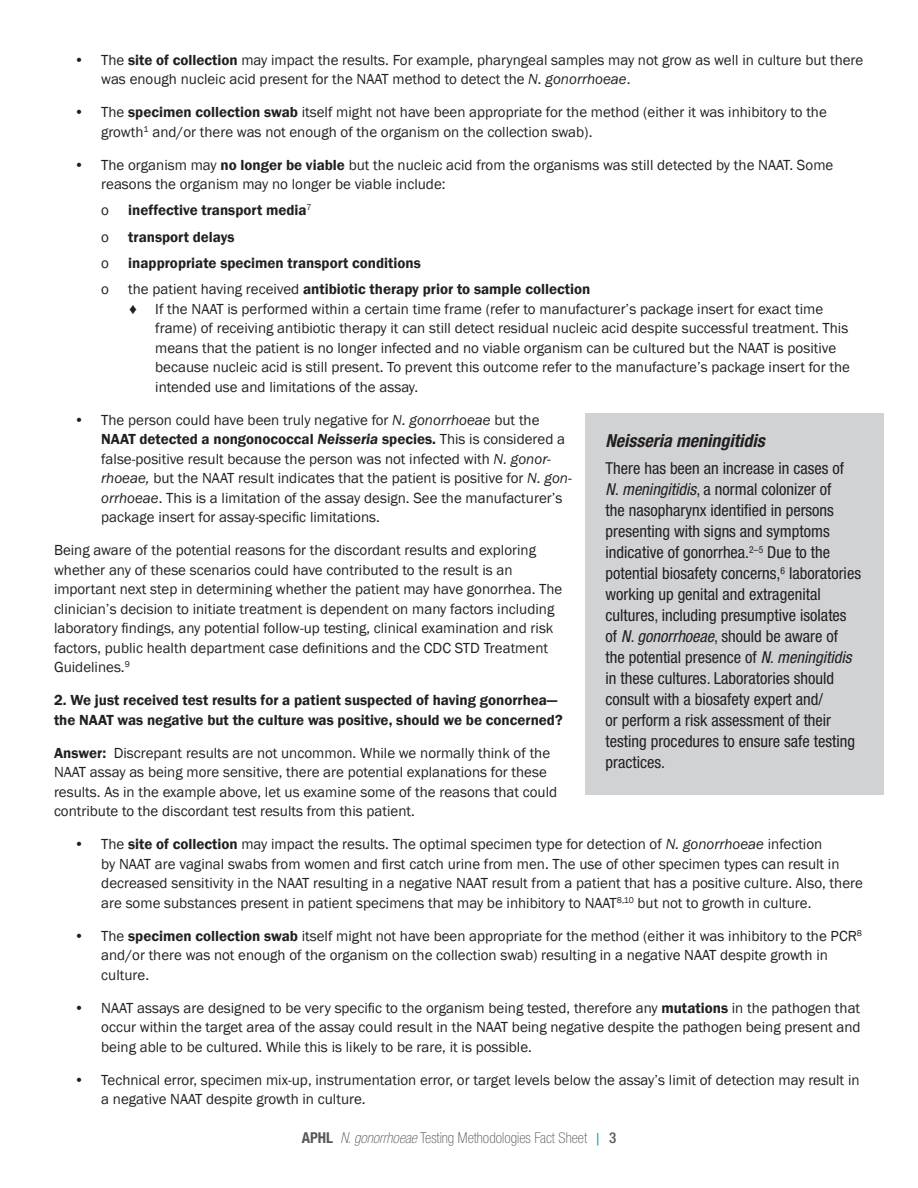
<style>
.page{position:relative;width:918px;height:1188px;background:#fff}
.page>*{position:absolute;margin:0;border:0;box-sizing:border-box;transform-origin:0 0}
.Side_Bars{font:italic 700 condensed 18px "Helvetica Neue LT Std";color:#231f20}
.Side_Bars-2{font:condensed 16.5px/21px "Helvetica Neue LT Std";color:#231f20}
.Body_Text{font:15px/19.5px "Franklin Gothic";color:#231f20}
.Body_Text-2{font:600 15px/19.5px "Franklin Gothic";color:#231f20}
.t1{font:100 condensed 15px "Helvetica Neue LT Std";color:#57585a}
.s1{font-weight:600}
.s2{font-style:italic}
.s3{font-weight:400}
.s4{font-weight:600;font-style:italic}
.s5{font-weight:700}
.s6{font-family:"Franklin Gothic";font-weight:400;font-stretch:normal;color:#00aebd}
.s7{font-weight:500}
</style>
<div class="page">
<div style="left:585px;top:414px;width:299px;height:381px;background:#d1d2d4"></div>
<p class="Body_Text" style="left:101px;top:50px;width:764px;text-indent:-27px">• The <span class="s1">site of collection</span> may impact the results. For example, pharyngeal samples may not grow as well in culture but there was enough nucleic acid present for the NAAT method to detect the <span class="s2">N. gonorrhoeae</span>.</p>
<p class="Body_Text" style="left:101px;top:103px;width:727px;text-indent:-27px">• The <span class="s1">specimen collection swab</span> itself might not have been appropriate for the method (either it was inhibitory to the growth<sup>1</sup> and/or there was not enough of the organism on the collection swab).</p>
<p class="Body_Text" style="left:101px;top:155px;width:734px;text-indent:-27px">• The organism may <span class="s1">no longer be viable</span> but the nucleic acid from the organisms was still detected by the NAAT. Some reasons the organism may no longer be viable include:</p>
<p class="Body_Text" style="left:101px;top:201px;width:9px">o</p>
<p class="Body_Text-2" style="left:128px;top:201px;width:185px">ineffective transport media<sup>7</sup></p>
<p class="Body_Text" style="left:101px;top:227px;width:9px">o</p>
<p class="Body_Text-2" style="left:128px;top:227px;width:108px">transport delays</p>
<p class="Body_Text" style="left:101px;top:253px;width:9px">o</p>
<p class="Body_Text-2" style="left:128px;top:253px;width:294px">inappropriate specimen transport conditions</p>
<p class="Body_Text" style="left:101px;top:280px;width:9px">o</p>
<p class="Body_Text-2" style="left:128px;top:279px;width:464px"><span class="s3">the patient having received</span> antibiotic therapy prior to sample collection</p>
<p class="Body_Text" style="left:155px;top:299px;width:696px;text-indent:-27px">♦ If the NAAT is performed within a certain time frame (refer to manufacturer’s package insert for exact time frame) of receiving antibiotic therapy it can still detect residual nucleic acid despite successful treatment. This means that the patient is no longer infected and no viable organism can be cultured but the NAAT is positive because nucleic acid is still present. To prevent this outcome refer to the manufacture’s package insert for the intended use and limitations of the assay.</p>
<p class="Body_Text" style="left:101px;top:410px;width:472px;text-indent:-27px">• The person could have been truly negative for <span class="s2">N. gonorrhoeae</span> but the <span class="s1">NAAT detected a nongonococcal</span> <span class="s4">Neisseria</span> <span class="s1">species.</span> This is considered a false-positive result because the person was not infected with <span class="s2">N. gonor&shy;rhoeae,</span> but the NAAT result indicates that the patient is positive for <span class="s2">N. gon&shy;orrhoeae</span>. This is a limitation of the assay design. See the manufacturer’s package insert for assay-specific limitations.</p>
<p class="Body_Text" style="left:54px;top:541px;width:510px">Being aware of the potential reasons for the discordant results and exploring whether any of these scenarios could have contributed to the result is an important next step in determining whether the patient may have gonorrhea. The clinician’s decision to initiate treatment is dependent on many factors including laboratory findings, any potential follow-up testing, clinical examination and risk factors, public health department case definitions and the CDC STD Treatment Guidelines.<sup>9</sup></p>
<p class="Body_Text-2" style="left:54px;top:690px;width:510px">2. We just received test results for a patient suspected of having gonorrhea— the NAAT was negative but the culture was positive, should we be concerned?</p>
<p class="Body_Text" style="left:54px;top:743px;width:505px"><span class="s1">Answer:</span> Discrepant results are not uncommon. While we normally think of the NAAT assay as being more sensitive, there are potential explanations for these results. As in the example above, let us examine some of the reasons that could contribute to the discordant test results from this patient.</p>
<p class="Body_Text" style="left:101px;top:835px;width:763px;text-indent:-27px">• The <span class="s1">site of collection</span> may impact the results. The optimal specimen type for detection of <span class="s2">N. gonorrhoeae</span> infection<br>by NAAT are vaginal swabs from women and first catch urine from men. The use of other specimen types can result in decreased sensitivity in the NAAT resulting in a negative NAAT result from a patient that has a positive culture. Also, there are some substances present in patient specimens that may be inhibitory to NAAT<sup>8,10</sup> but not to growth in culture.</p>
<p class="Body_Text" style="left:101px;top:926px;width:762px;text-indent:-27px">• The <span class="s1">specimen collection swab</span> itself might not have been appropriate for the method (either it was inhibitory to the PCR<sup>8 </sup>and/or there was not enough of the organism on the collection swab) resulting in a negative NAAT despite growth in culture.</p>
<p class="Body_Text" style="left:101px;top:998px;width:761px;text-align:justify;text-indent:-27px">• NAAT assays are designed to be very specific to the organism being tested, therefore any <span class="s1">mutations</span> in the pathogen that occur within the target area of the assay could result in the NAAT being negative despite the pathogen being present and being able to be cultured. While this is likely to be rare, it is possible.</p>
<p class="Body_Text" style="left:101px;top:1070px;width:760px;text-indent:-27px">• Technical error, specimen mix-up, instrumentation error, or target levels below the assay’s limit of detection may result in a negative NAAT despite growth in culture.</p>
<p class="Side_Bars" style="left:606px;top:429px;width:161px">Neisseria meningitidis</p>
<p class="Side_Bars-2" style="left:606px;top:458px;width:257px">There has been an increase in cases of <span class="s2">N. meningitidis</span>, a normal colonizer of<br>the nasopharynx identified in persons presenting with signs and symptoms indicative of gonorrhea.<sup>2–5</sup> Due to the potential biosafety concerns,<sup>6</sup> laboratories working up genital and extragenital cultures, including presumptive isolates of <span class="s2">N. gonorrhoeae</span>, should be aware of the potential presence of <span class="s2">N. meningitidis </span>in these cultures. Laboratories should consult with a biosafety expert and/<br>or perform a risk assessment of their testing procedures to ensure safe testing practices.</p>
<p class="t1" style="left:302px;top:1129px;width:316px"><span class="s5">APHL</span> <span class="s2">N. gonorrhoeae</span> Testing Methodologies Fact Sheet <span class="s6">|</span> <span class="s7">3</span></p>
</div>
